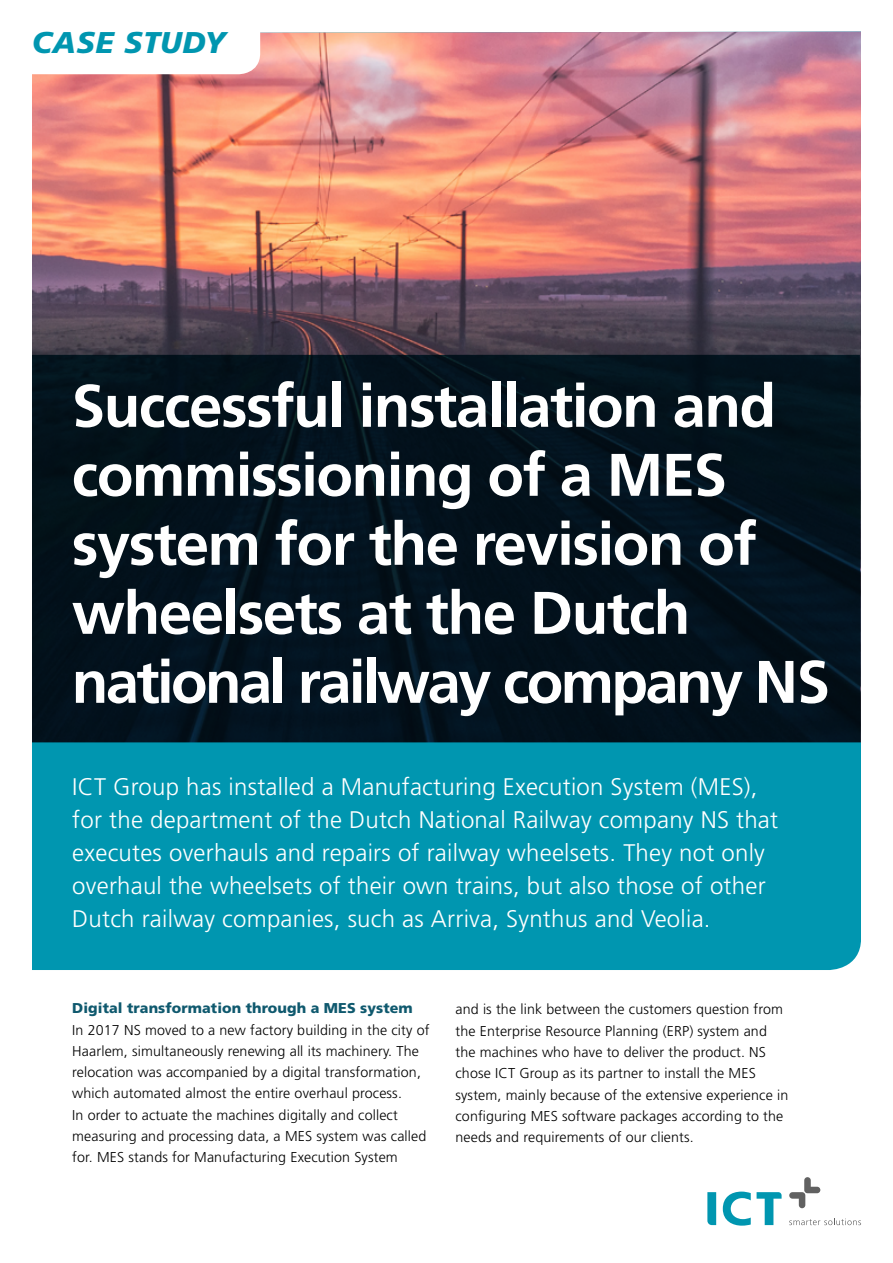
<style>
.page{position:relative;width:893px;height:1263px;background:#fff}
.page>*{position:absolute;margin:0;border:0;box-sizing:border-box;transform-origin:0 0}
.t1{font:700 60px/69px "Frutiger LT Std";letter-spacing:-.025em;color:#fff}
.t2{font:italic 900 30px "Frutiger LT Std";letter-spacing:.02em;color:#0096b0}
.t3{font:300 24px/33px "Frutiger LT Std";letter-spacing:.01em;color:#fff}
.t4{font:300 14.25px/21.3px "Frutiger LT Std";letter-spacing:.01em;color:#000}
.t5{font:900 14.25px "Frutiger LT Std";letter-spacing:.005em;color:#0f596e}
</style>
<div class="page">
<img style="left:32px;top:32px;width:828px;height:323px">
<div style="left:32px;top:355px;width:828px;height:387px;background:#03121c"></div>
<svg style="left:32px;top:32px;width:228px;height:42px"></svg>
<svg style="left:789px;top:1177px;width:31px;height:31px"></svg>
<svg style="left:723px;top:1191px;width:28px;height:34px"></svg>
<svg style="left:707px;top:1192px;width:9px;height:33px"></svg>
<svg style="left:757px;top:1192px;width:25px;height:33px"></svg>
<svg style="left:789px;top:1218px;width:72px;height:7px"></svg>
<div style="left:32px;top:742px;width:828px;height:228px;background:#0096b0"></div>
<h2 class="t2" style="left:32px;top:25px;width:195px">CASE STUDY</h2>
<h1 class="t1" style="left:72px;top:372px;width:760px">Successful installation and commissioning of a MES system for the revision of wheelsets at the Dutch national railway company NS</h1>
<p class="t3" style="left:72px;top:771px;width:707px">ICT Group has installed a Manufacturing Execution System (MES), for the department of the Dutch National Railway company NS that executes overhauls and repairs of railway wheelsets. They not only overhaul the wheelsets of their own trains, but also those of other Dutch railway companies, such as Arriva, Synthus and Veolia.</p>
<p class="t5" style="left:72px;top:999px;width:342px">Digital transformation through a MES system</p>
<p class="t4" style="left:72px;top:1019px;width:359px">In 2017 NS moved to a new factory building in the city of Haarlem, simultaneously renewing all its machinery. The relocation was accompanied by a digital transformation, which automated almost the entire overhaul process.<br>In order to actuate the machines digitally and collect measuring and processing data, a MES system was called for. MES stands for Manufacturing Execution System</p>
<p class="t4" style="left:455px;top:999px;width:334px">and is the link between the customers question from the Enterprise Resource Planning (ERP) system and the machines who have to deliver the product. NS chose ICT Group as its partner to install the MES system, mainly because of the extensive experience in configuring MES software packages according to the needs and requirements of our clients.</p>
</div>
